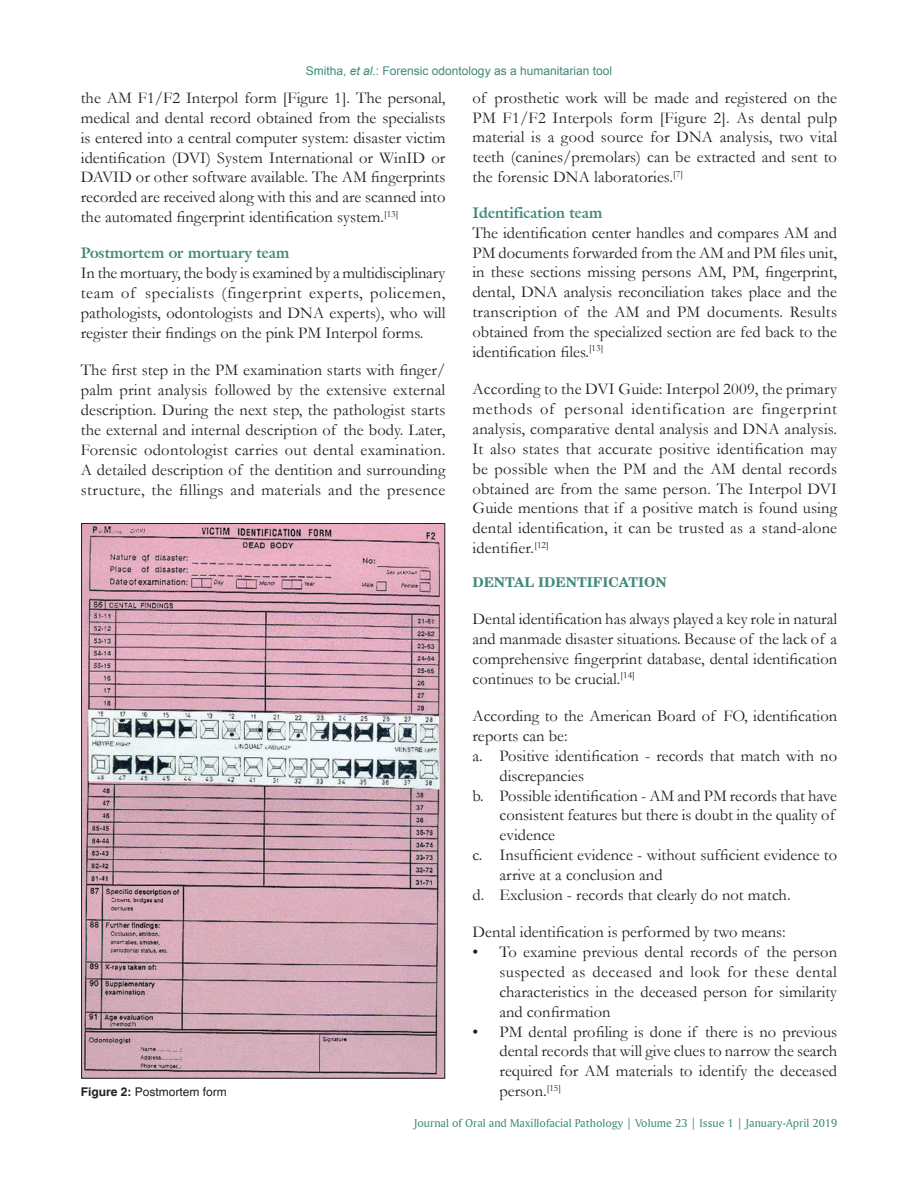
<style>
.page{position:relative;width:918px;height:1188px;background:#fff}
.page>*{position:absolute;margin:0;border:0;box-sizing:border-box;transform-origin:0 0}
.TX{font:16.5px/20px "Garamond";color:#231f20;text-align:justify}
.L{font:16.5px/20px "Garamond";color:#231f20}
.LL{font:16.5px/20px "Garamond";color:#231f20;text-align:justify}
.TX_NO_AFTER_SPACE{font:16.5px/20px "Garamond";color:#231f20}
.t1{font:700 15px "Galliard IT Cby BT";color:#3f897a}
.t2{font:700 13.5px "Century Schoolbook BT";color:#3f897a}
.t3{font:12px "Amerigo BT Roman A";color:#3f897a}
.t4{font:12px "Arial";color:#3f897a}
.FGC{font:12px "Helvetica";color:#231f20}
.s1{font-style:italic}
.s2{font-weight:700}
</style>
<div class="page">
<img style="left:83px;top:525px;width:360px;height:551px">
<p class="t4" style="left:306px;top:63px;width:308px">Smitha, <span class="s1">et al</span>.: Forensic odontology as a humanitarian tool</p>
<p class="TX" style="left:81px;top:87px;width:366px">the AM F1/F2 Interpol form [Figure 1]. The personal, medical and dental record obtained from the specialists is entered into a central computer system: disaster victim identification (DVI) System International or WinID or DAVID or other software available. The AM fingerprints recorded are received along with this and are scanned into the automated fingerprint identification system.<sup>[13]</sup></p>
<h2 class="t1" style="left:81px;top:243px;width:210px">Postmortem or mortuary team</h2>
<p class="TX" style="left:81px;top:263px;width:366px">In the mortuary, the body is examined by a multidisciplinary team of specialists (fingerprint experts, policemen, pathologists, odontologists and DNA experts), who will register their findings on the pink PM Interpol forms.</p>
<p class="TX" style="left:81px;top:360px;width:366px">The first step in the PM examination starts with finger/ palm print analysis followed by the extensive external description. During the next step, the pathologist starts the external and internal description of the body. Later, Forensic odontologist carries out dental examination.<br>A detailed description of the dentition and surrounding structure, the fillings and materials and the presence</p>
<p class="FGC" style="left:81px;top:1085px;width:148px"><span class="s2">Figure 2:</span> Postmortem form</p>
<p class="TX" style="left:472px;top:87px;width:366px">of prosthetic work will be made and registered on the PM F1/F2 Interpols form [Figure 2]. As dental pulp material is a good source for DNA analysis, two vital teeth (canines/premolars) can be extracted and sent to the forensic DNA laboratories.<sup>[7]</sup></p>
<h2 class="t1" style="left:472px;top:203px;width:131px">Identification team</h2>
<p class="TX" style="left:472px;top:222px;width:366px">The identification center handles and compares AM and PM documents forwarded from the AM and PM files unit, in these sections missing persons AM, PM, fingerprint, dental, DNA analysis reconciliation takes place and the transcription of the AM and PM documents. Results obtained from the specialized section are fed back to the identification files.<sup>[13]</sup></p>
<p class="TX" style="left:472px;top:379px;width:366px">According to the DVI Guide: Interpol 2009, the primary methods of personal identification are fingerprint analysis, comparative dental analysis and DNA analysis.<br>It also states that accurate positive identification may be possible when the PM and the AM dental records obtained are from the same person. The Interpol DVI Guide mentions that if a positive match is found using dental identification, it can be trusted as a stand‑alone identifier.<sup>[12]</sup></p>
<h1 class="t2" style="left:472px;top:574px;width:196px">DENTAL IDENTIFICATION</h1>
<p class="TX" style="left:472px;top:609px;width:366px">Dental identification has always played a key role in natural and manmade disaster situations. Because of the lack of a comprehensive fingerprint database, dental identification continues to be crucial.<sup>[14]</sup></p>
<p class="TX_NO_AFTER_SPACE" style="left:472px;top:705px;width:366px">According to the American Board of FO, identification reports can be:</p>
<p class="L" style="left:500px;top:745px;width:339px;text-indent:-27px">a. Positive identification ‑ records that match with no discrepancies</p>
<p class="L" style="left:500px;top:785px;width:339px;text-indent:-27px">b. Possible identification ‑ AM and PM records that have consistent features but there is doubt in the quality of evidence</p>
<p class="L" style="left:500px;top:845px;width:339px;text-indent:-27px">c. Insufficient evidence ‑ without sufficient evidence to arrive at a conclusion and</p>
<p class="LL" style="left:472px;top:884px;width:320px">d. Exclusion ‑ records that clearly do not match.</p>
<p class="TX_NO_AFTER_SPACE" style="left:472px;top:922px;width:315px">Dental identification is performed by two means:</p>
<p class="L" style="left:500px;top:941px;width:339px;text-align:justify;text-indent:-27px">• To examine previous dental records of the person suspected as deceased and look for these dental characteristics in the deceased person for similarity and confirmation</p>
<p class="LL" style="left:500px;top:1021px;width:339px;text-indent:-27px">• PM dental profiling is done if there is no previous dental records that will give clues to narrow the search required for AM materials to identify the deceased person.<sup>[15]</sup></p>
<p class="t3" style="left:414px;top:1116px;width:425px">Journal of Oral and Maxillofacial Pathology | Volume 23 | Issue 1 | January-April 2019</p>
</div>
